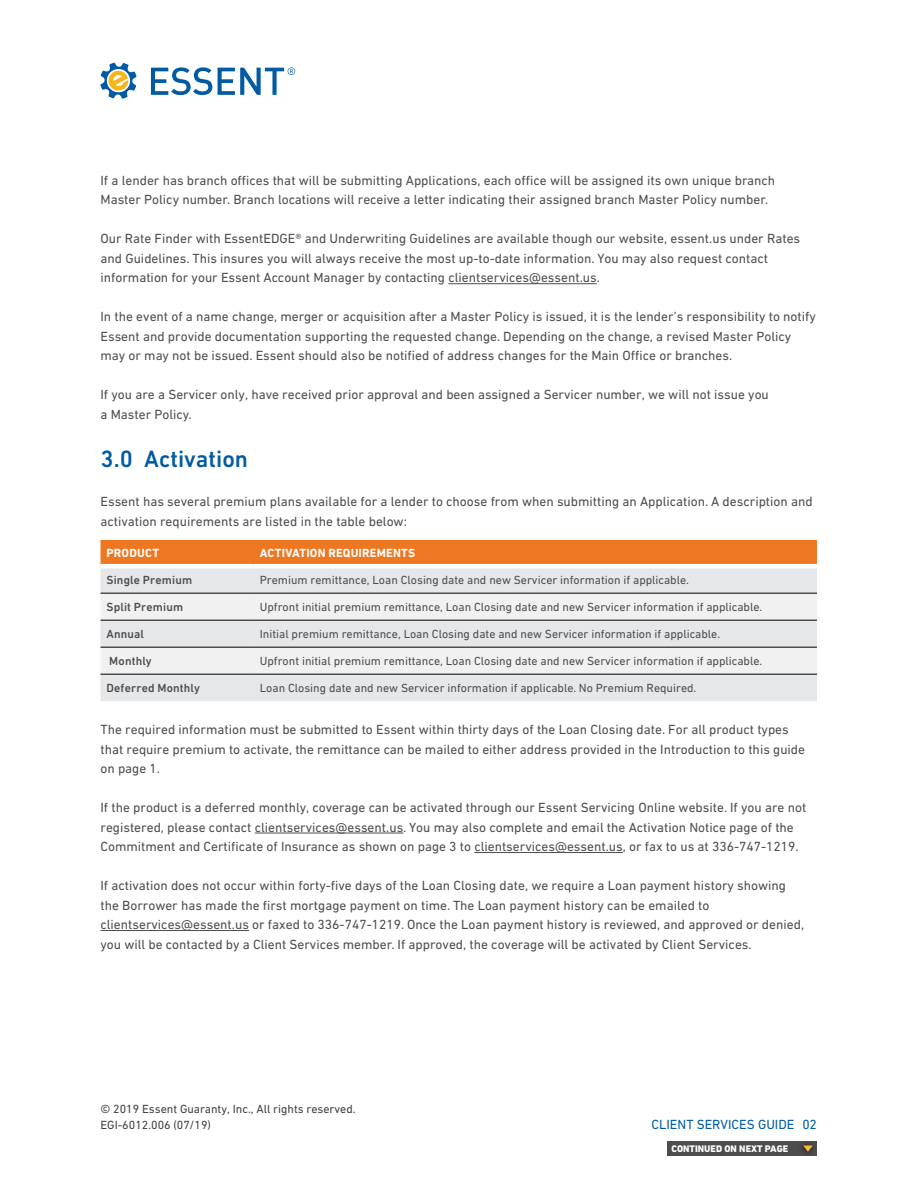
<style>
.page{position:relative;width:918px;height:1188px;background:#fff}
.page>*{position:absolute;margin:0;border:0;box-sizing:border-box;transform-origin:0 0}
.t1{font:500 24px "DIN Next W1 G";color:#005ba4}
.t2{font:13.5px/19.5px "DIN Next W1 G";color:#4d4d4f}
.t3{font:13.5px "DIN Next W1 G";color:#005ba4}
.t4{font:12px "DIN Next W1 G";color:#4d4d4f}
.t5{font:12px/16.5px "DIN Next W1 G";color:#414042}
.t6{font:500 12px "DIN Next W1 G";letter-spacing:.015em;color:#4d4d4f}
.t7{font:700 12px "DIN Next W1 G";letter-spacing:.015em;color:#fff}
.t8{font:800 9.75px "DIN Next W1 G";color:#fff}
</style>
<div class="page">
<svg style="left:151px;top:67px;width:61px;height:28px"></svg>
<svg style="left:218px;top:67px;width:77px;height:28px"></svg>
<svg style="left:100px;top:62px;width:37px;height:37px"></svg>
<hr style="left:448px;top:283px;width:149px;height:1px;background:#4d4d4f">
<hr style="left:255px;top:833px;width:148px;height:1px;background:#4d4d4f">
<hr style="left:474px;top:852px;width:149px;height:1px;background:#4d4d4f">
<hr style="left:100px;top:930px;width:149px;height:1px;background:#4d4d4f">
<div style="left:100px;top:540px;width:717px;height:24px;background:#ee7822"></div>
<div style="left:100px;top:568px;width:717px;height:133px;background:#e6e7e8"></div>
<svg style="left:100px;top:594px;width:717px;height:80px;fill:#f1f1f2"></svg>
<hr style="left:100px;top:593px;width:154px;height:1px;background:#000">
<hr style="left:254px;top:593px;width:563px;height:1px;background:#000">
<hr style="left:100px;top:620px;width:154px;height:1px;background:#000">
<hr style="left:254px;top:620px;width:563px;height:1px;background:#000">
<hr style="left:100px;top:647px;width:154px;height:1px;background:#000">
<hr style="left:254px;top:647px;width:563px;height:1px;background:#000">
<hr style="left:100px;top:674px;width:154px;height:1px;background:#000">
<hr style="left:254px;top:674px;width:563px;height:1px;background:#000">
<div style="left:667px;top:1141px;width:150px;height:15px;background:#4d4d4f"></div>
<svg style="left:802px;top:1143px;width:11px;height:10px"></svg>
<p class="t2" style="left:100px;top:170px;width:676px">If a lender has branch offices that will be submitting Applications, each office will be assigned its own unique branch<br>Master Policy number. Branch locations will receive a letter indicating their assigned branch Master Policy number.</p>
<p class="t2" style="left:100px;top:229px;width:701px">Our Rate Finder with EssentEDGE® and Underwriting Guidelines are available though our website, essent.us under Rates and Guidelines. This insures you will always receive the most up-to-date information. You may also request contact information for your Essent Account Manager by contacting clientservices@essent.us.</p>
<p class="t2" style="left:100px;top:307px;width:717px">In the event of a name change, merger or acquisition after a Master Policy is issued, it is the lender’s responsibility to notify<br>Essent and provide documentation supporting the requested change. Depending on the change, a revised Master Policy may or may not be issued. Essent should also be notified of address changes for the Main Office or branches.</p>
<p class="t2" style="left:100px;top:385px;width:670px">If you are a Servicer only, have received prior approval and been assigned a Servicer number, we will not issue you a Master Policy.</p>
<h1 class="t1" style="left:100px;top:445px;width:149px">3.0 Activation</h1>
<p class="t2" style="left:100px;top:492px;width:714px">Essent has several premium plans available for a lender to choose from when submitting an Application. A description and activation requirements are listed in the table below:</p>
<p class="t7" style="left:106px;top:546px;width:54px">PRODUCT</p>
<p class="t7" style="left:260px;top:546px;width:157px">ACTIVATION REQUIREMENTS</p>
<p class="t6" style="left:106px;top:573px;width:87px">Single Premium</p>
<p class="t4" style="left:260px;top:573px;width:431px">Premium remittance, Loan Closing date and new Servicer information if applicable.</p>
<p class="t6" style="left:106px;top:600px;width:78px">Split Premium</p>
<p class="t4" style="left:260px;top:600px;width:504px">Upfront initial premium remittance, Loan Closing date and new Servicer information if applicable.</p>
<p class="t6" style="left:106px;top:627px;width:39px">Annual</p>
<p class="t4" style="left:260px;top:627px;width:462px">Initial premium remittance, Loan Closing date and new Servicer information if applicable.</p>
<p class="t6" style="left:109px;top:654px;width:44px">Monthly</p>
<p class="t4" style="left:260px;top:654px;width:504px">Upfront initial premium remittance, Loan Closing date and new Servicer information if applicable.</p>
<p class="t6" style="left:106px;top:681px;width:95px">Deferred Monthly</p>
<p class="t4" style="left:260px;top:681px;width:438px">Loan Closing date and new Servicer information if applicable. No Premium Required.</p>
<p class="t2" style="left:100px;top:720px;width:706px">The required information must be submitted to Essent within thirty days of the Loan Closing date. For all product types that require premium to activate, the remittance can be mailed to either address provided in the Introduction to this guide on page 1.</p>
<p class="t2" style="left:100px;top:798px;width:707px">If the product is a deferred monthly, coverage can be activated through our Essent Servicing Online website. If you are not registered, please contact clientservices@essent.us. You may also complete and email the Activation Notice page of the<br>Commitment and Certificate of Insurance as shown on page 3 to clientservices@essent.us, or fax to us at 336-747-1219.</p>
<p class="t2" style="left:100px;top:876px;width:705px">If activation does not occur within forty-five days of the Loan Closing date, we require a Loan payment history showing the Borrower has made the first mortgage payment on time. The Loan payment history can be emailed to clientservices@essent.us or faxed to 336-747-1219. Once the Loan payment history is reviewed, and approved or denied, you will be contacted by a Client Services member. If approved, the coverage will be activated by Client Services.</p>
<p class="t5" style="left:100px;top:1101px;width:257px">© 2019 Essent Guaranty, Inc., All rights reserved.<br>EGI-6012.006 (07/19)</p>
<p class="t3" style="left:652px;top:1117px;width:167px">CLIENT SERVICES GUIDE 02</p>
<p class="t8" style="left:672px;top:1143px;width:118px">CONTINUED ON NEXT PAGE</p>
</div>
